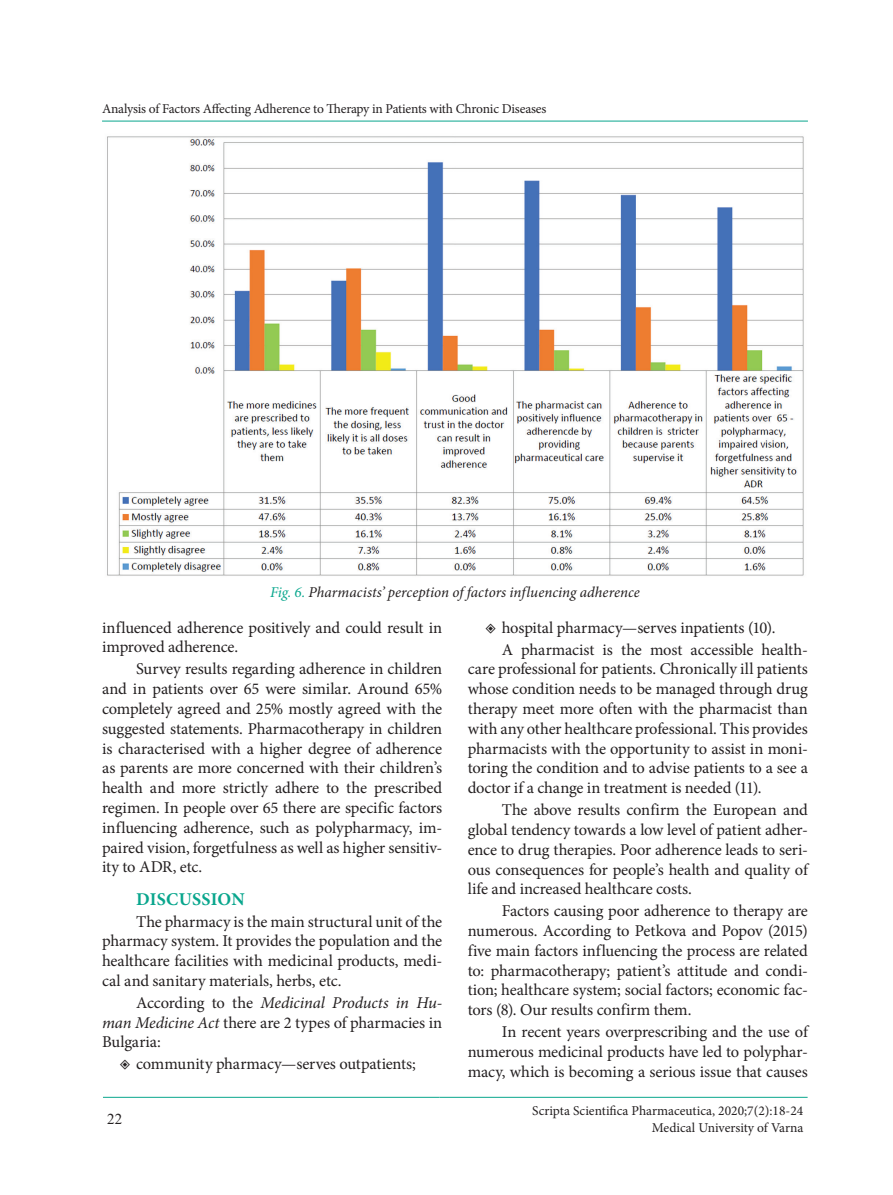
<style>
.page{position:relative;width:893px;height:1195px;background:#fff}
.page>*{position:absolute;margin:0;border:0;box-sizing:border-box;transform-origin:0 0}
.t1{font:700 18px "Minion Pro";letter-spacing:.01em;color:#09a68d}
.t2{font:16.5px/19.8px "Minion Pro";letter-spacing:-.01em;color:#231f20;text-align:justify}
.t3{font:italic 15px "Minion Pro";color:#231f20}
.t4{font:15px "Times New Roman";color:#231f20}
.t5{font:13.5px/16.2px "Minion Pro";letter-spacing:-.01em;color:#231f20;text-align:right}
.s1{color:#09a68d}
.s2{font-style:italic}
</style>
<div class="page">
<hr style="left:103px;top:1097px;width:336px;height:1px;background:#09a68d">
<hr style="left:439px;top:1097px;width:369px;height:1px;background:#09a68d">
<hr style="left:102px;top:121px;width:706px;height:1px;background:#09a68d">
<img style="left:107px;top:136px;width:697px;height:440px">
<p class="t5" style="left:102px;top:101px;width:446px">Analysis of Factors Affecting Adherence to Therapy in Patients with Chronic Diseases</p>
<p class="t3" style="left:270px;top:581px;width:371px"><span class="s1">Fig. 6.</span> Pharmacists’ perception of factors influencing adherence</p>
<p class="t2" style="left:102px;top:617px;width:342px">influenced adherence positively and could result in improved adherence.</p>
<p class="t2" style="left:102px;top:659px;width:342px;text-indent:34px">Survey results regarding adherence in children and in patients over 65 were similar. Around 65% completely agreed and 25% mostly agreed with the suggested statements. Pharmacotherapy in children is characterised with a higher degree of adherence as parents are more concerned with their children’s health and more strictly adhere to the prescribed regimen. In people over 65 there are specific factors influencing adherence, such as polypharmacy, im&shy;paired vision, forgetfulness as well as higher sensitiv&shy;ity to ADR, etc.</p>
<p class="t1" style="left:136px;top:886px;width:110px">DISCUSSION</p>
<p class="t2" style="left:102px;top:911px;width:342px;text-indent:34px">The pharmacy is the main structural unit of the pharmacy system. It provides the population and the healthcare facilities with medicinal products, medi&shy;cal and sanitary materials, herbs, etc.</p>
<p class="t2" style="left:102px;top:993px;width:342px;text-indent:34px">According to the <span class="s2">Medicinal Products in Hu&shy;man Medicine Act</span> there are 2 types of pharmacies in Bulgaria:</p>
<p class="t2" style="left:136px;top:1054px;width:281px">community pharmacy—serves outpatients;</p>
<p class="t2" style="left:502px;top:616px;width:308px;line-height:21.9px">hospital pharmacy—serves inpatients (10).<br>A pharmacist is the most accessible health-</p>
<p class="t2" style="left:468px;top:659px;width:342px">care professional for patients. Chronically ill patients whose condition needs to be managed through drug therapy meet more often with the pharmacist than with any other healthcare professional. This provides pharmacists with the opportunity to assist in moni&shy;toring the condition and to advise patients to a see a doctor if a change in treatment is needed (11).</p>
<p class="t2" style="left:468px;top:800px;width:342px;text-indent:34px">The above results confirm the European and global tendency towards a low level of patient adher&shy;ence to drug therapies. Poor adherence leads to seri&shy;ous consequences for people’s health and quality of life and increased healthcare costs.</p>
<p class="t2" style="left:468px;top:901px;width:342px;text-indent:34px">Factors causing poor adherence to therapy are numerous. According to Petkova and Popov (2015) five main factors influencing the process are related to: pharmacotherapy; patient’s attitude and condi&shy;tion; healthcare system; social factors; economic fac&shy;tors (8). Our results confirm them.</p>
<p class="t2" style="left:468px;top:1022px;width:342px;text-indent:34px">In recent years overprescribing and the use of numerous medicinal products have led to polyphar&shy;macy, which is becoming a serious issue that causes</p>
<p class="t4" style="left:107px;top:1108px;width:16px">22</p>
<p class="t5" style="left:532px;top:1103px;width:273px">Scripta Scientifica Pharmaceutica, 2020;7(2):18-24<br>Medical University of Varna</p>
</div>
